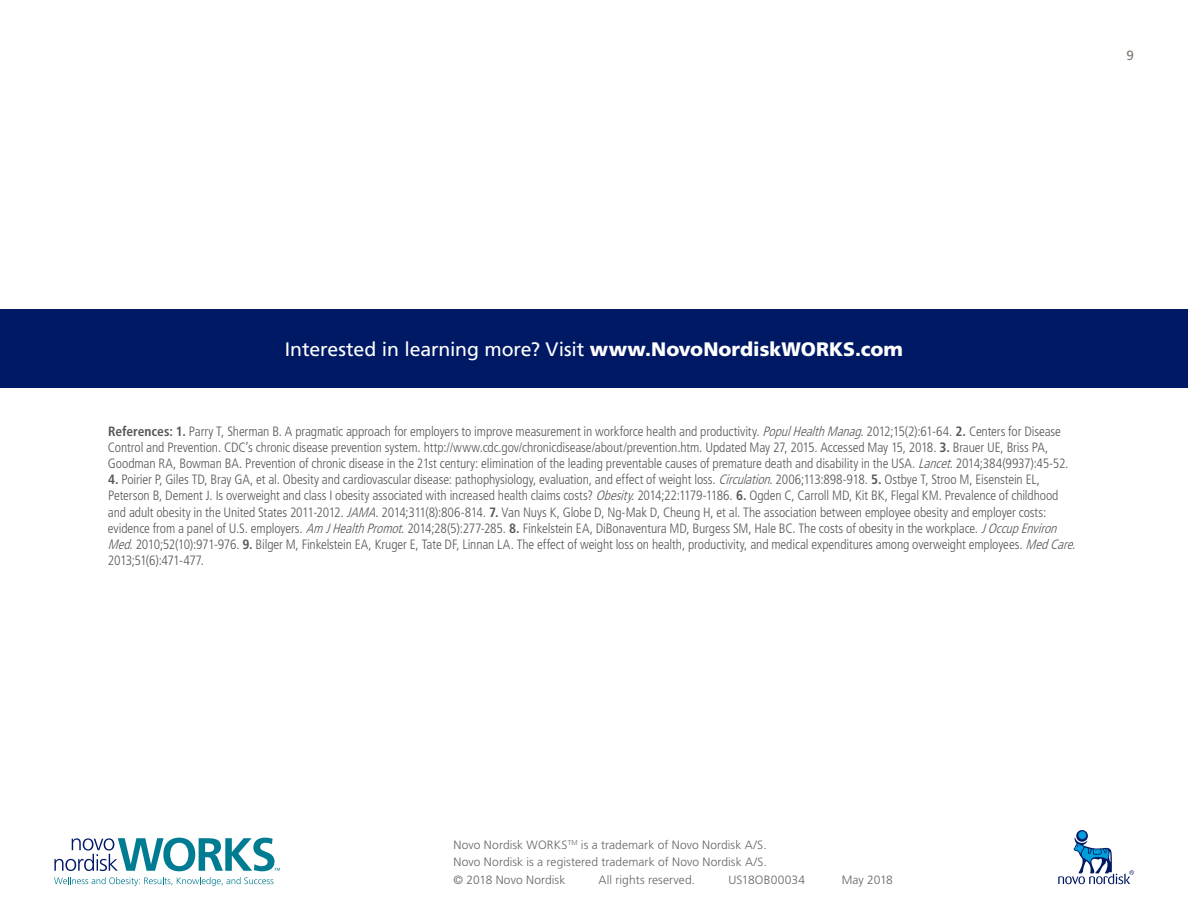
<style>
.page{position:relative;width:1188px;height:918px;background:#fff}
.page>*{position:absolute;margin:0;border:0;box-sizing:border-box;transform-origin:0 0}
.t1{font:19.5px "Frutiger LT Std";letter-spacing:-.005em;color:#fff}
.t2{font:300 condensed 13.5px/16.2px "Frutiger LT Std";letter-spacing:-.01em;color:#57585a}
.t3{font:13.5px "Frutiger LT Std";color:#82786f}
.t4{font:300 12px "Frutiger LT Std";letter-spacing:.005em;color:#646464}
.s1{font-weight:900}
.s2{font-weight:700}
.s3{font-style:italic}
</style>
<div class="page">
<svg style="left:1076px;top:830px;width:12px;height:12px"></svg>
<div style="left:1078px;top:831px;width:8px;height:8px;background:#009fda;border-radius:50%"></div>
<svg style="left:1058px;top:837px;width:76px;height:47px"></svg>
<svg style="left:54px;top:877px;width:219px;height:9px"></svg>
<svg style="left:54px;top:838px;width:226px;height:33px"></svg>
<div style="left:0;top:309px;width:1188px;height:79px;background:#001965"></div>
<p class="t3" style="left:1126px;top:47px;width:9px">9</p>
<p class="t1" style="left:285px;top:337px;width:620px">Interested in learning more? Visit <span class="s1">www.NovoNordiskWORKS.com</span></p>
<p class="t2" style="left:108px;top:423px;width:962px"><span class="s2">References: 1.</span> Parry T, Sherman B. A pragmatic approach for employers to improve measurement in workforce health and productivity. <span class="s3">PopulHealthManag</span>. 2012;15(2):61-64. <span class="s2">2.</span> Centers for Disease<br>Control and Prevention. CDC’s chronic disease prevention system. http://www.cdc.gov/chronicdisease/about/prevention.htm. Updated May 27, 2015. Accessed May 15, 2018. <span class="s2">3.</span> Brauer UE, Briss PA,<br>Goodman RA, Bowman BA. Prevention of chronic disease in the 21st century: elimination of the leading preventable causes of premature death and disability in the USA. <span class="s3">Lancet</span>. 2014;384(9937):45-52.</p>
<p class="t2" style="left:108px;top:472px;width:970px"><span class="s2">4.</span> Poirier P, Giles TD, Bray GA, et al. Obesity and cardiovascular disease: pathophysiology, evaluation, and effect of weight loss. <span class="s3">Circulation</span>. 2006;113:898-918. <span class="s2">5.</span> Ostbye T, Stroo M, Eisenstein EL, Peterson B, Dement J. Is overweight and class I obesity associated with increased health claims costs? <span class="s3">Obesity</span>. 2014;22:1179-1186. <span class="s2">6.</span> Ogden C, Carroll MD, Kit BK, Flegal KM. Prevalence of childhood and adult obesity in the United States 2011-2012. <span class="s3">JAMA</span>. 2014;311(8):806-814. <span class="s2">7.</span> Van Nuys K, Globe D, Ng-Mak D, Cheung H, et al. The association between employee obesity and employer costs: evidence from a panel of U.S. employers. <span class="s3">Am JHealthPromot</span>. 2014;28(5):277-285. <span class="s2">8.</span> Finkelstein EA, DiBonaventura MD, Burgess SM, Hale BC. The costs of obesity in the workplace. <span class="s3">JOccupEnviron Med</span>. 2010;52(10):971-976. <span class="s2">9.</span> Bilger M, Finkelstein EA, Kruger E, Tate DF, Linnan LA. The effect of weight loss on health, productivity, and medical expenditures among overweight employees. <span class="s3">MedCare</span>.<br>2013;51(6):471-477.</p>
<p class="t4" style="left:454px;top:838px;width:315px">Novo Nordisk WORKS<sup>TM</sup> is a trademark of Novo Nordisk A/S.</p>
<p class="t4" style="left:454px;top:855px;width:315px">Novo Nordisk is a registered trademark of Novo Nordisk A/S.</p>
<p class="t4" style="left:454px;top:873px;width:113px">© 2018 Novo Nordisk</p>
<p class="t4" style="left:599px;top:873px;width:98px">All rights reserved.</p>
<p class="t4" style="left:728px;top:873px;width:78px">US18OB00034</p>
<p class="t4" style="left:842px;top:873px;width:53px">May 2018</p>
</div>
